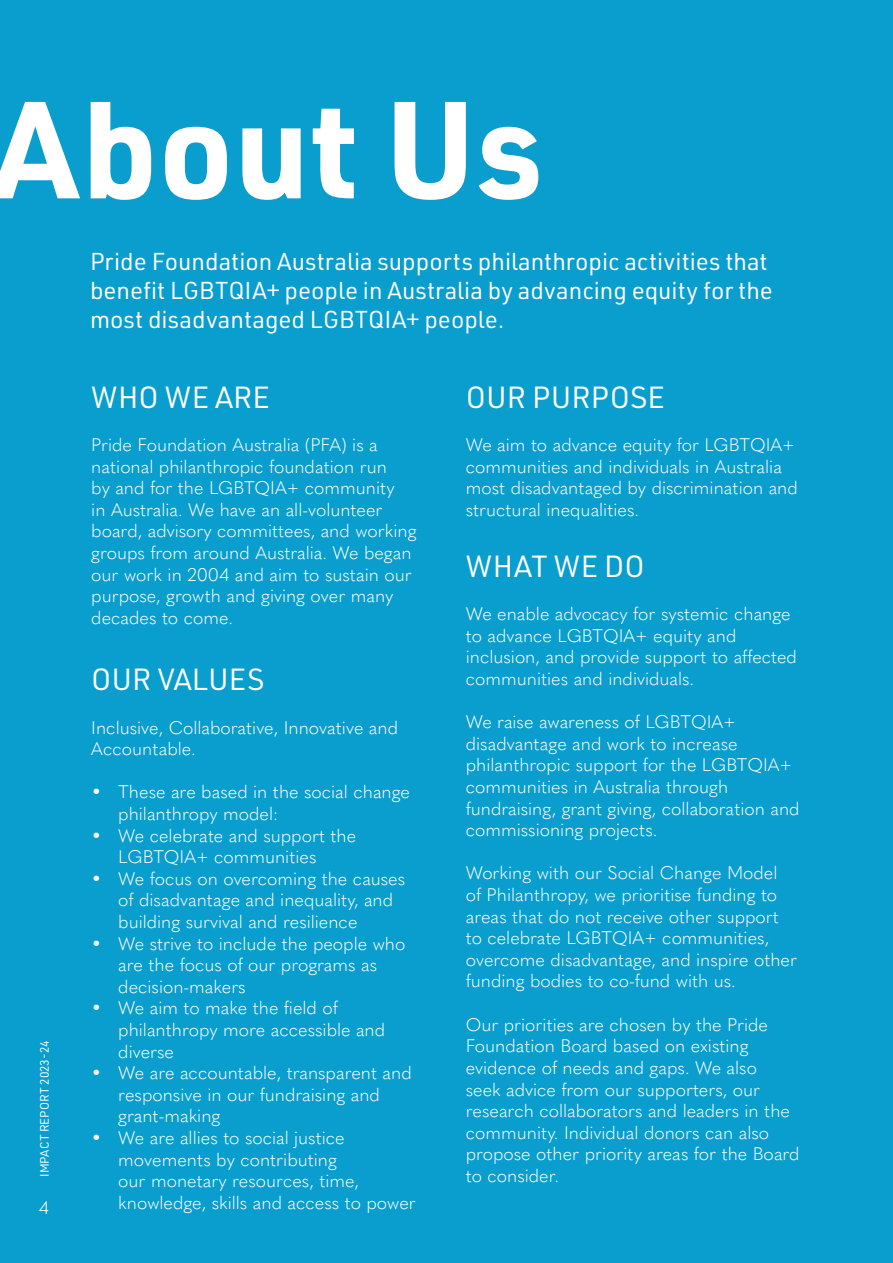
<style>
.page{position:relative;width:893px;height:1263px;background:#099ece}
.page>*{position:absolute;margin:0;border:0;box-sizing:border-box;transform-origin:0 0}
.t1{font:700 135px "URWDIN";color:#fff}
.t2{font:30px "URWDIN";color:#fff}
.t3{font:24px/28.8px "URWDIN";color:#fff}
.t4{font:300 18px/21.6px "Quasimoda";color:#fff}
.t5{font:12px "URWDIN";color:#fff}
</style>
<div class="page">
<h1 class="t1" style="left:-7px;top:57px;width:552px">About Us</h1>
<p class="t5" style="left:37px;top:1177px;width:138px;rotate:-90deg">IMPACT REPORT 2023-24</p>
<p class="t4" style="left:39px;top:1196px;width:12px">4</p>
<h3 class="t3" style="left:90px;top:247px;width:684px">Pride Foundation Australia supports philanthropic activities that benefit LGBTQIA+ people in Australia by advancing equity for the most disadvantaged LGBTQIA+ people.</h3>
<h2 class="t2" style="left:91px;top:377px;width:180px">WHO WE ARE</h2>
<p class="t4" style="left:91px;top:433px;width:327px">Pride Foundation Australia (PFA) is a national philanthropic foundation run<br>by and for the LGBTQIA+ community<br>in Australia. We have an all-volunteer board, advisory committees, and working groups from around Australia. We began our work in 2004 and aim to sustain our purpose, growth and giving over many decades to come.</p>
<h2 class="t2" style="left:91px;top:660px;width:175px">OUR VALUES</h2>
<p class="t4" style="left:91px;top:715px;width:308px">Inclusive, Collaborative, Innovative and<br>Accountable.</p>
<p class="t4" style="left:118px;top:780px;width:293px;text-indent:-27px">• These are based in the social change philanthropy model:</p>
<p class="t4" style="left:118px;top:823px;width:239px;text-indent:-27px">• We celebrate and support the<br>LGBTQIA+ communities</p>
<p class="t4" style="left:118px;top:866px;width:288px;text-indent:-27px">• We focus on overcoming the causes of disadvantage and inequality, and building survival and resilience</p>
<p class="t4" style="left:118px;top:931px;width:289px;text-indent:-27px">• We strive to include the people who are the focus of our programs as decision-makers</p>
<p class="t4" style="left:118px;top:996px;width:268px;text-indent:-27px">• We aim to make the field of philanthropy more accessible and diverse</p>
<p class="t4" style="left:118px;top:1061px;width:295px;text-indent:-27px">• We are accountable, transparent and responsive in our fundraising and grant-making</p>
<p class="t4" style="left:118px;top:1126px;width:299px;text-indent:-27px">• We are allies to social justice movements by contributing<br>our monetary resources, time, knowledge, skills and access to power</p>
<h2 class="t2" style="left:466px;top:377px;width:201px">OUR PURPOSE</h2>
<p class="t4" style="left:466px;top:433px;width:334px">We aim to advance equity for LGBTQIA+ communities and individuals in Australia most disadvantaged by discrimination and structural inequalities.</p>
<h2 class="t2" style="left:466px;top:547px;width:180px">WHAT WE DO</h2>
<p class="t4" style="left:466px;top:602px;width:333px">We enable advocacy for systemic change to advance LGBTQIA+ equity and inclusion, and provide support to affected communities and individuals.</p>
<p class="t4" style="left:466px;top:710px;width:335px">We raise awareness of LGBTQIA+ disadvantage and work to increase philanthropic support for the LGBTQIA+ communities in Australia through fundraising, grant giving, collaboration and commissioning projects.</p>
<p class="t4" style="left:466px;top:861px;width:333px">Working with our Social Change Model of Philanthropy, we prioritise funding to areas that do not receive other support to celebrate LGBTQIA+ communities, overcome disadvantage, and inspire other funding bodies to co-fund with us.</p>
<p class="t4" style="left:466px;top:1012px;width:335px">Our priorities are chosen by the Pride Foundation Board based on existing evidence of needs and gaps. We also<br>seek advice from our supporters, our research collaborators and leaders in the community. Individual donors can also propose other priority areas for the Board to consider.</p>
</div>
